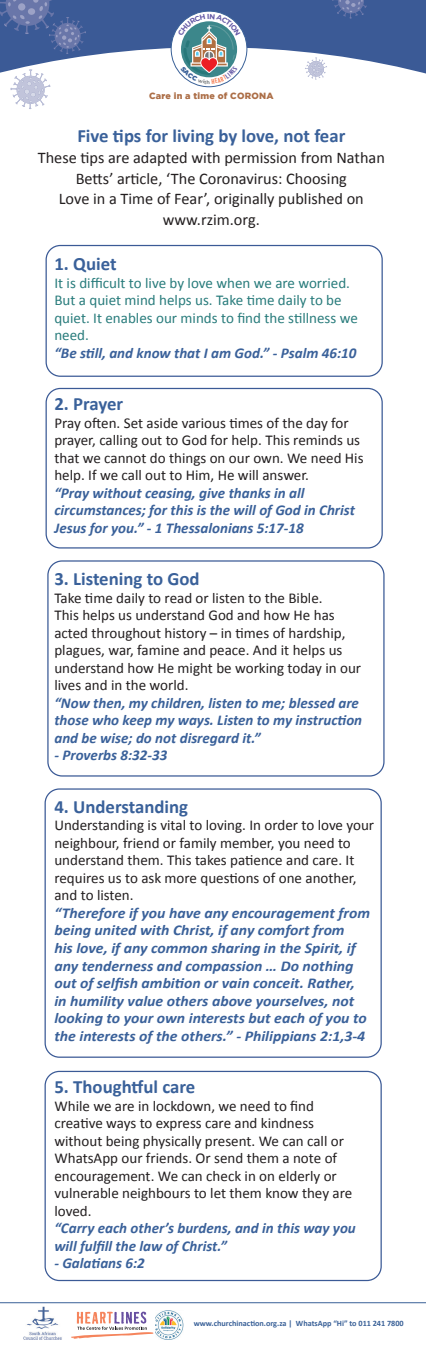
<style>
.page{position:relative;width:426px;height:1347px;background:#fff}
.page>*{position:absolute;margin:0;border:0;box-sizing:border-box;transform-origin:0 0}
.t1{font:700 18.75px "Calibri";color:#3a619a}
.t2{font:16.25px/20.9px "Calibri";color:#231f20;text-align:center}
.t3{font:15px/17.5px "Calibri";color:#231f20}
.t4{font:italic 700 15px/17.5px "Calibri";color:#3a619a}
.t5{font:italic 700 15px/17.5px "Calibri";color:#3a619a;scale:1.05 1}
.t6{font:15px/17.5px "Calibri";color:#297c7c}
.t7{font:900 9px "Gotham";letter-spacing:.02em;color:#ac6e47}
.t8{font:700 8.12px "Calibri";color:#3a6198}
</style>
<div class="page">
<svg style="left:10px;top:76px;width:41px;height:33px"></svg>
<svg style="left:0;top:0;width:425px;height:76px;fill:#3b5a96"></svg>
<svg style="left:0;top:0;width:86px;height:54px;background:#4e669e"></svg>
<svg style="left:332px;top:0;width:37px;height:18px"></svg>
<svg style="left:300px;top:56px;width:35px;height:24px"></svg>
<svg style="left:170px;top:11px;width:77px;height:76px"></svg>
<div style="left:45px;top:245px;width:337px;height:132px;border:1px solid #3b5a96;border-radius:14px"></div>
<div style="left:44px;top:788px;width:337px;height:269px;border:1px solid #3b5a96;border-radius:14px"></div>
<div style="left:44px;top:1070px;width:337px;height:211px;border:1px solid #3b5a96;border-radius:14px"></div>
<div style="left:45px;top:388px;width:337px;height:160px;border:1px solid #3b5a96;border-radius:14px"></div>
<div style="left:47px;top:560px;width:337px;height:216px;border:1px solid #3b5a96;border-radius:14px"></div>
<img style="left:155px;top:1310px;width:28px;height:29px">
<svg style="left:71px;top:1311px;width:82px;height:27px"></svg>
<img style="left:23px;top:1306px;width:39px;height:33px">
<hr style="left:0;top:1302px;width:425px;height:1px;background:#3a6198">
<svg style="left:177px;top:14px;width:63px;height:70px"></svg>
<p class="t7" style="left:149px;top:91px;width:126px">Care in a time of CORONA</p>
<p class="t1" style="left:77px;top:124px;width:269px">Five tips for living by love, not fear</p>
<p class="t2" style="left:38px;top:146px;width:348px">These tips are adapted with permission from Nathan Betts’ article, ‘The Coronavirus: Choosing<br>Love in a Time of Fear’, originally published on www.rzim.org.</p>
<p class="t1" style="left:54px;top:252px;width:64px">1. Quiet</p>
<p class="t6" style="left:54px;top:273px;width:304px">It is difficult to live by love when we are worried.<br>But a quiet mind helps us. Take time daily to be quiet. It enables our minds to find the stillness we need.</p>
<p class="t4" style="left:54px;top:343px;width:303px">“Be still, and know that I am God.” - Psalm 46:10</p>
<p class="t1" style="left:54px;top:392px;width:70px">2. Prayer</p>
<p class="t3" style="left:54px;top:413px;width:310px">Pray often. Set aside various times of the day for prayer, calling out to God for help. This reminds us that we cannot do things on our own. We need His help. If we call out to Him, He will answer.</p>
<p class="t4" style="left:54px;top:483px;width:301px">“Pray without ceasing, give thanks in all circumstances; for this is the will of God in Christ<br>Jesus for you.” - 1 Thessalonians 5:17-18</p>
<p class="t1" style="left:54px;top:567px;width:146px">3. Listening to God</p>
<p class="t3" style="left:54px;top:588px;width:308px">Take time daily to read or listen to the Bible.<br>This helps us understand God and how He has acted throughout history – in times of hardship, plagues, war, famine and peace. And it helps us understand how He might be working today in our lives and in the world.</p>
<p class="t4" style="left:54px;top:693px;width:309px">“Now then, my children, listen to me; blessed are those who keep my ways. Listen to my instruction and be wise; do not disregard it.”</p>
<p class="t4" style="left:54px;top:746px;width:114px">- Proverbs 8:32-33</p>
<p class="t1" style="left:54px;top:795px;width:135px">4. Understanding</p>
<p class="t3" style="left:54px;top:816px;width:321px">Understanding is vital to loving. In order to love your neighbour, friend or family member, you need to understand them. This takes patience and care. It requires us to ask more questions of one another, and to listen.</p>
<p class="t5" style="left:54px;top:903px;width:302px">“Therefore if you have any encouragement from being united with Christ, if any comfort from<br>his love, if any common sharing in the Spirit, if any tenderness and compassion … Do nothing out of selfish ambition or vain conceit. Rather, in humility value others above yourselves, not looking to your own interests but each of you to the interests of the others.” - Philippians 2:1,3-4</p>
<p class="t1" style="left:54px;top:1075px;width:142px">5. Thoughtful care</p>
<p class="t3" style="left:54px;top:1096px;width:299px">While we are in lockdown, we need to find creative ways to express care and kindness without being physically present. We can call or WhatsApp our friends. Or send them a note of encouragement. We can check in on elderly or vulnerable neighbours to let them know they are loved.</p>
<p class="t4" style="left:54px;top:1218px;width:302px">“Carry each other’s burdens, and in this way you will fulfill the law of Christ.”</p>
<p class="t4" style="left:54px;top:1253px;width:92px">- Galatians 6:2</p>
<p class="t8" style="left:193px;top:1318px;width:211px">www.churchinaction.org.za | WhatsApp “Hi” to 011 241 7800</p>
</div>
